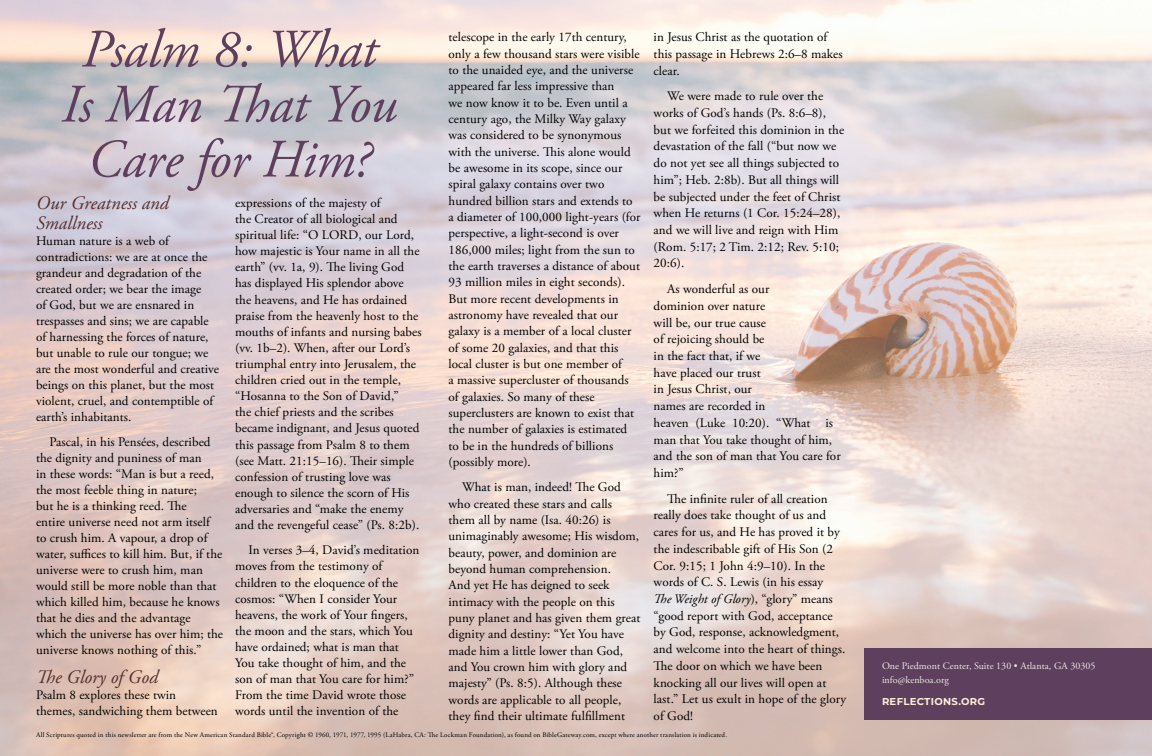
<style>
.page{position:relative;width:1152px;height:756px;background:#fff}
.page>*{position:absolute;margin:0;border:0;box-sizing:border-box;transform-origin:0 0}
.t1{font:italic 54px/55px "Adobe Garamond Pro";letter-spacing:-.01em;color:#5e3f5d;text-align:center}
.t2{font:italic 19px/20px "Adobe Garamond Pro";color:#552e2c}
.t3{font:13.1px/16.3px "Adobe Garamond Pro";letter-spacing:.005em;color:#000}
.t4{font:10px/14px "Adobe Garamond Pro";letter-spacing:.005em;color:#ede7e4}
.t5{font:700 10px "Montserrat";letter-spacing:.03em;color:#ffeed7}
.t6{font:7px "Adobe Garamond Pro";letter-spacing:.025em;color:#000}
.s1{font-style:italic}
</style>
<div class="page">
<img style="left:0;top:0;width:1152px;height:756px">
<div style="left:864px;top:648px;width:288px;height:72px;background:#5e3f5d"></div>
<h1 class="t1" style="left:61px;top:23px;width:337px">Psalm 8: What<br>Is Man That You<br>Care for Him?</h1>
<h2 class="t2" style="left:36px;top:194px;width:134px">Our Greatness and<br>Smallness</h2>
<p class="t3" style="left:36px;top:234px;width:185px;line-height:16px">Human nature is a web of contradictions: we are at once the grandeur and degradation of the created order; we bear the image<br>of God, but we are ensnared in trespasses and sins; we are capable of harnessing the forces of nature, but unable to rule our tongue; we are the most wonderful and creative beings on this planet, but the most violent, cruel, and contemptible of earth’s inhabitants.</p>
<p class="t3" style="left:36px;top:435px;width:189px;line-height:16px;text-indent:14px">Pascal, in his Pensées, described the dignity and puniness of man<br>in these words: “Man is but a reed, the most feeble thing in nature;<br>but he is a thinking reed. The<br>entire universe need not arm itself to crush him. A vapour, a drop of water, suffices to kill him. But, if the universe were to crush him, man would still be more noble than that which killed him, because he knows that he dies and the advantage which the universe has over him; the universe knows nothing of this.”</p>
<h2 class="t2" style="left:36px;top:668px;width:124px">The Glory of God</h2>
<p class="t3" style="left:36px;top:688px;width:183px;line-height:16px">Psalm 8 explores these twin themes, sandwiching them between</p>
<p class="t3" style="left:235px;top:195px;width:188px">expressions of the majesty of<br>the Creator of all biological and spiritual life: “O LORD, our Lord, how majestic is Your name in all the earth” (vv. 1a, 9). The living God has displayed His splendor above the heavens, and He has ordained praise from the heavenly host to the mouths of infants and nursing babes (vv. 1b–2). When, after our Lord’s triumphal entry into Jerusalem, the children cried out in the temple, “Hosanna to the Son of David,”<br>the chief priests and the scribes became indignant, and Jesus quoted this passage from Psalm 8 to them (see Matt. 21:15–16). Their simple confession of trusting love was enough to silence the scorn of His adversaries and “make the enemy and the revengeful cease” (Ps. 8:2b).</p>
<p class="t3" style="left:235px;top:543px;width:186px;text-indent:14px">In verses 3–4, David’s meditation moves from the testimony of children to the eloquence of the cosmos: “When I consider Your heavens, the work of Your fingers, the moon and the stars, which You have ordained; what is man that<br>You take thought of him, and the son of man that You care for him?”<br>From the time David wrote those words until the invention of the</p>
<p class="t3" style="left:449px;top:29px;width:194px">telescope in the early 17th century, only a few thousand stars were visible to the unaided eye, and the universe appeared far less impressive than<br>we now know it to be. Even until a century ago, the Milky Way galaxy was considered to be synonymous with the universe. This alone would be awesome in its scope, since our spiral galaxy contains over two hundred billion stars and extends to a diameter of 100,000 light-years (for perspective, a light-second is over 186,000 miles; light from the sun to the earth traverses a distance of about 93 million miles in eight seconds).<br>But more recent developments in astronomy have revealed that our galaxy is a member of a local cluster of some 20 galaxies, and that this local cluster is but one member of<br>a massive supercluster of thousands of galaxies. So many of these superclusters are known to exist that the number of galaxies is estimated to be in the hundreds of billions (possibly more).</p>
<p class="t3" style="left:449px;top:479px;width:193px;text-indent:14px">What is man, indeed! The God who created these stars and calls them all by name (Isa. 40:26) is unimaginably awesome; His wisdom, beauty, power, and dominion are beyond human comprehension.<br>And yet He has deigned to seek intimacy with the people on this puny planet and has given them great dignity and destiny: “Yet You have made him a little lower than God, and You crown him with glory and majesty” (Ps. 8:5). Although these words are applicable to all people, they find their ultimate fulfillment</p>
<p class="t3" style="left:654px;top:29px;width:191px;line-height:16.7px">in Jesus Christ as the quotation of this passage in Hebrews 2:6–8 makes clear.</p>
<p class="t3" style="left:654px;top:88px;width:192px;line-height:16.7px;text-indent:14px">We were made to rule over the works of God’s hands (Ps. 8:6–8), but we forfeited this dominion in the devastation of the fall (“but now we do not yet see all things subjected to him”; Heb. 2:8b). But all things will be subjected under the feet of Christ when He returns (1 Cor. 15:24–28), and we will live and reign with Him (Rom. 5:17; 2 Tim. 2:12; Rev. 5:10;<br>20:6).</p>
<p class="t3" style="left:654px;top:281px;width:189px;line-height:16.7px;text-indent:14px">As wonderful as our<br>dominion over nature<br>will be, our true cause<br>of rejoicing should be<br>in the fact that, if we<br>have placed our trust<br>in Jesus Christ, our<br>names are recorded in<br>heaven (Luke 10:20). “What is man that You take thought of him, and the son of man that You care for him?”</p>
<p class="t3" style="left:654px;top:491px;width:194px;line-height:16.7px;text-indent:14px">The infinite ruler of all creation really does take thought of us and cares for us, and He has proved it by the indescribable gift of His Son (2<br>Cor. 9:15; 1 John 4:9–10). In the words of C. S. Lewis (in his essay<br><span class="s1">The Weight of Glory</span>), “glory” means “good report with God, acceptance by God, response, acknowledgment, and welcome into the heart of things.<br>The door on which we have been knocking all our lives will open at last.” Let us exult in hope of the glory of God!</p>
<p class="t6" style="left:36px;top:730px;width:693px">All Scriptures quoted in this newsletter are from the New American Standard Bible®, Copyright © 1960, 1971, 1977, 1995 (LaHabra, CA: The Lockman Foundation), as found on BibleGateway.com, except where another translation is indicated.</p>
<p class="t4" style="left:882px;top:660px;width:215px">One Piedmont Center, Suite 130 • Atlanta, GA 30305 info@kenboa.org</p>
<p class="t5" style="left:882px;top:694px;width:105px">REFLECTIONS.ORG</p>
</div>
